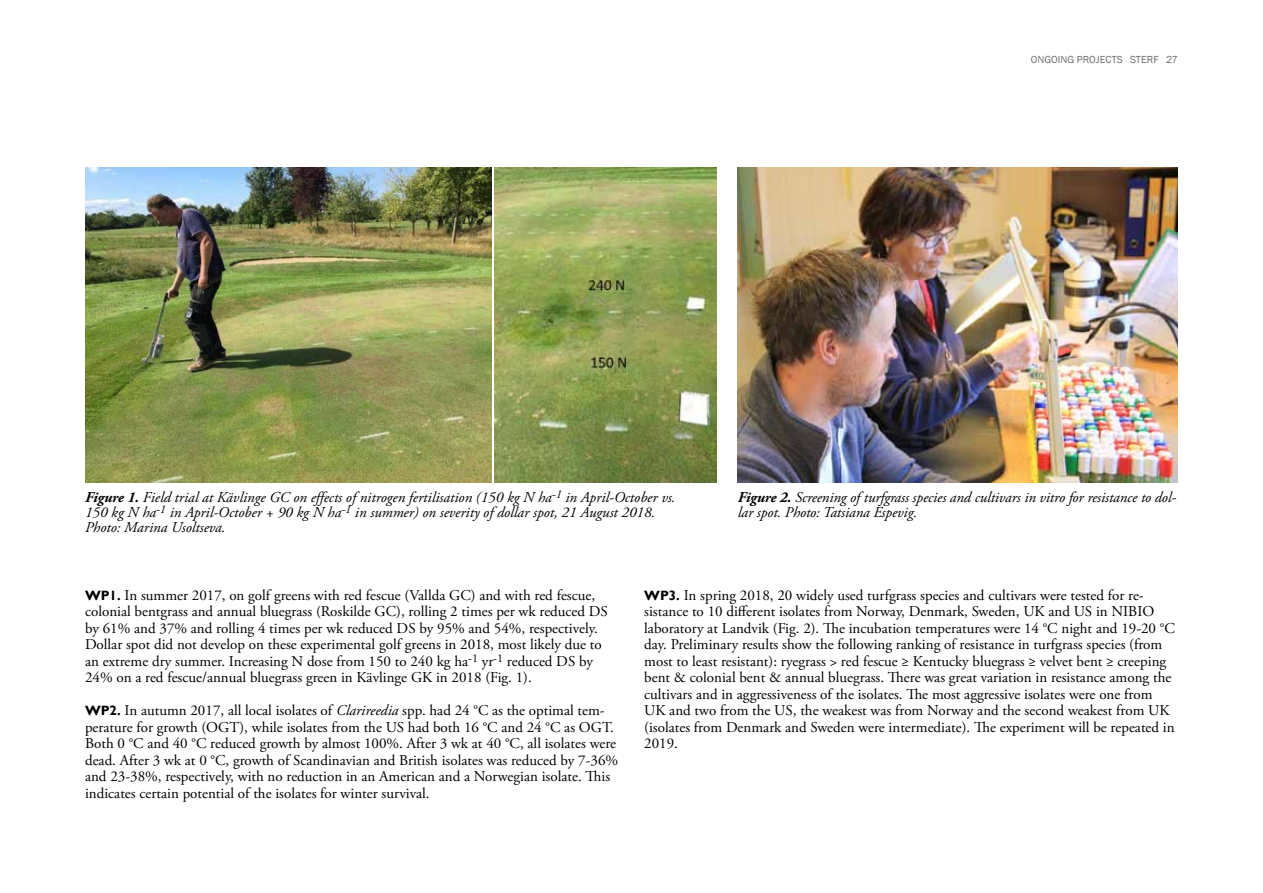
<style>
.page{position:relative;width:1263px;height:893px;background:#fff}
.page>*{position:absolute;margin:0;border:0;box-sizing:border-box;transform-origin:0 0}
.t1{font:15px/16.5px "Adobe Garamond Pro";color:#000}
.t2{font:italic 15px/15px "Adobe Garamond Pro";color:#000}
.t3{font:10.5px "Franklin Gothic";letter-spacing:.005em;color:#6d6e71}
.s1{font-weight:700}
.s2{font-family:"Gill Sans";font-weight:700;font-size:13.5px}
.s3{font-style:italic}
</style>
<div class="page">
<img style="left:85px;top:167px;width:407px;height:315px">
<img style="left:494px;top:167px;width:223px;height:315px">
<img style="left:738px;top:168px;width:440px;height:314px">
<p class="t3" style="left:1031px;top:52px;width:112px">ONGOING PROJECTS STERF</p>
<p class="t3" style="left:1166px;top:52px;width:13px">27</p>
<p class="t2" style="left:85px;top:490px;width:592px"><span class="s1">Figure 1.</span> Field trial at Kävlinge GC on effects of nitrogen fertilisation (150 kg N ha<sup>-1</sup> in April-October vs.<br>150 kg N ha<sup>-1</sup> in April-October + 90 kg N ha<sup>-1</sup> in summer) on severity of dollar spot, 21 August 2018.<br>Photo: Marina Usoltseva.</p>
<p class="t2" style="left:738px;top:490px;width:440px"><span class="s1">Figure 2.</span> Screening of turfgrass species and cultivars in vitro for resistance to dol&shy;lar spot. Photo: Tatsiana Espevig.</p>
<p class="t1" style="left:85px;top:587px;width:524px"><span class="s2">WP1.</span> In summer 2017, on golf greens with red fescue (Vallda GC) and with red fescue, colonial bentgrass and annual bluegrass (Roskilde GC), rolling 2 times per wk reduced DS by 61% and 37% and rolling 4 times per wk reduced DS by 95% and 54%, respectively.<br>Dollar spot did not develop on these experimental golf greens in 2018, most likely due to an extreme dry summer. Increasing N dose from 150 to 240 kg ha<sup>-1</sup> yr<sup>-1</sup> reduced DS by 24% on a red fescue/annual bluegrass green in Kävlinge GK in 2018 (Fig. 1).</p>
<p class="t1" style="left:85px;top:703px;width:535px"><span class="s2">WP2.</span> In autumn 2017, all local isolates of <span class="s3">Clarireedia</span> spp. had 24 °C as the optimal tem&shy;perature for growth (OGT), while isolates from the US had both 16 °C and 24 °C as OGT.<br>Both 0 °C and 40 °C reduced growth by almost 100%. After 3 wk at 40 °C, all isolates were dead. After 3 wk at 0 °C, growth of Scandinavian and British isolates was reduced by 7-36% and 23-38%, respectively, with no reduction in an American and a Norwegian isolate. This indicates certain potential of the isolates for winter survival.</p>
<p class="t1" style="left:644px;top:587px;width:532px"><span class="s2">WP3.</span> In spring 2018, 20 widely used turfgrass species and cultivars were tested for re&shy;sistance to 10 different isolates from Norway, Denmark, Sweden, UK and US in NIBIO laboratory at Landvik (Fig. 2). The incubation temperatures were 14 °C night and 19-20 °C day. Preliminary results show the following ranking of resistance in turfgrass species (from most to least resistant): ryegrass &gt; red fescue ≥ Kentucky bluegrass ≥ velvet bent ≥ creeping bent &amp; colonial bent &amp; annual bluegrass. There was great variation in resistance among the cultivars and in aggressiveness of the isolates. The most aggressive isolates were one from UK and two from the US, the weakest was from Norway and the second weakest from UK (isolates from Denmark and Sweden were intermediate). The experiment will be repeated in 2019.</p>
</div>
